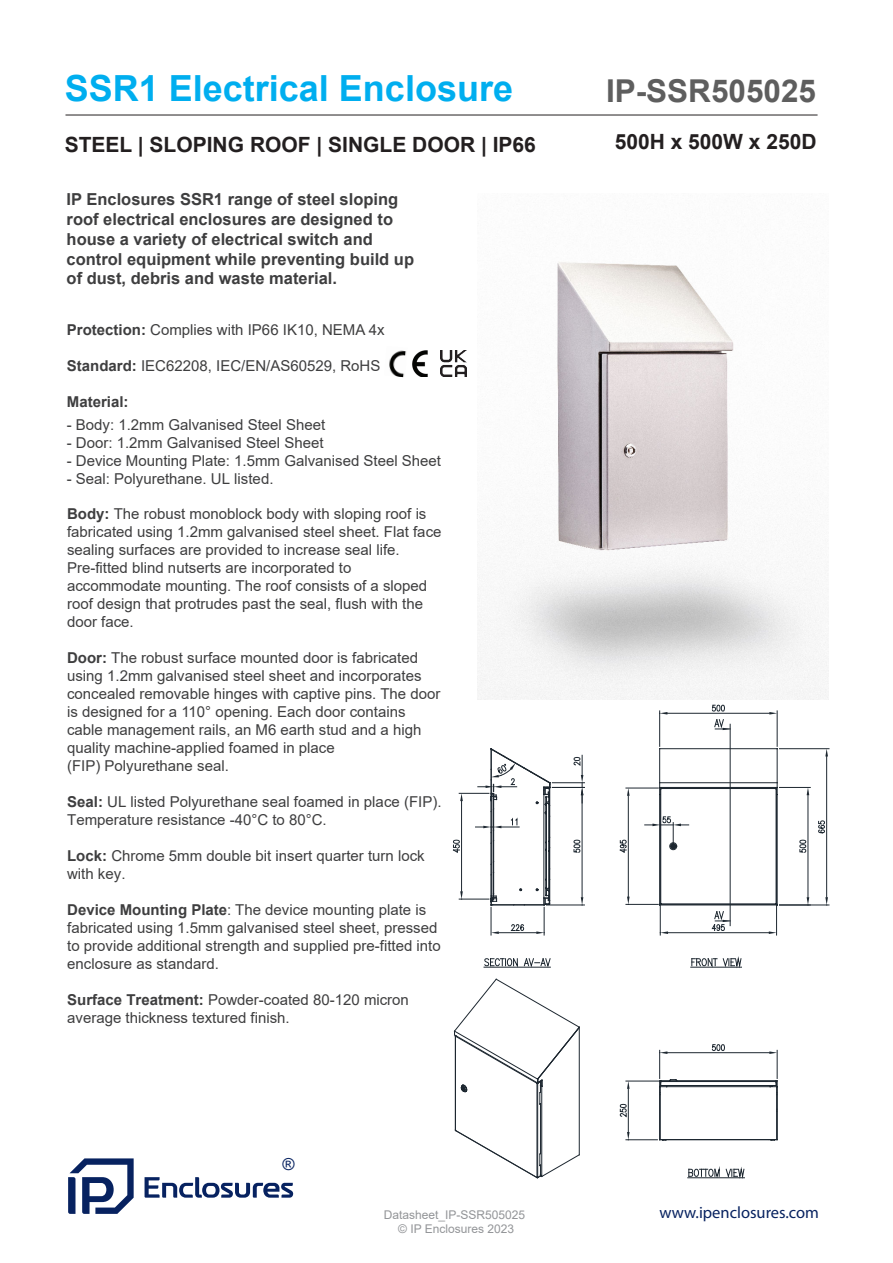
<style>
.page{position:relative;width:893px;height:1263px;background:#fff}
.page>*{position:absolute;margin:0;border:0;box-sizing:border-box;transform-origin:0 0}
.t1{font:700 36px "Arial";color:#00aeef}
.t2{font:700 31.5px "Arial";color:#5e5e5e}
.t3{font:700 21px "Arial";color:#231f20}
.t4{font:700 16.5px/19.8px "Arial";color:#3e3e3f}
.t5{font:16.5px "Myriad Pro";color:#072260}
.t6{font:16.5px "Arial";color:#072260}
.t7{font:15px/18px "Arial";color:#3e3e3f}
.t8{font:700 15px "Arial";color:#3e3e3f}
.t9{font:12px/14.4px "Arial";color:#939598;text-align:center}
.s1{font-weight:700}
</style>
<div class="page">
<img style="left:477px;top:262px;width:351px;height:438px">
<svg style="left:145px;top:1177px;width:148px;height:21px"></svg>
<svg style="left:68px;top:1158px;width:66px;height:56px"></svg>
<img style="left:389px;top:350px;width:18px;height:27px">
<img style="left:412px;top:350px;width:15px;height:26px">
<img style="left:440px;top:351px;width:27px;height:26px">
<hr style="left:484px;top:967px;width:66px;height:1px;background:#1d2730">
<svg style="left:484px;top:958px;width:34px;height:8px"></svg>
<svg style="left:524px;top:958px;width:27px;height:8px"></svg>
<hr style="left:691px;top:967px;width:50px;height:1px;background:#1d2730">
<svg style="left:692px;top:958px;width:50px;height:8px"></svg>
<hr style="left:688px;top:1177px;width:56px;height:1px;background:#1d2730">
<svg style="left:688px;top:1168px;width:57px;height:9px"></svg>
<hr style="left:546px;top:797px;width:1px;height:98px;background:#1d2730">
<hr style="left:491px;top:749px;width:1px;height:156px;background:#1d2730">
<hr style="left:544px;top:794px;width:1px;height:104px;background:#1d2730">
<hr style="left:491px;top:905px;width:53px;height:1px;background:#1d2730">
<hr style="left:491px;top:904px;width:53px;height:1px;background:#1d2730">
<hr style="left:549px;top:851px;width:1px;height:37px;background:#1d2730">
<hr style="left:493px;top:796px;width:1px;height:100px;background:#1d2730">
<hr style="left:499px;top:932px;width:37px;height:1px;background:#1d2730">
<svg style="left:511px;top:924px;width:13px;height:7px"></svg>
<hr style="left:552px;top:782px;width:32px;height:1px;background:#1d2730">
<hr style="left:552px;top:787px;width:32px;height:1px;background:#1d2730">
<hr style="left:546px;top:905px;width:38px;height:1px;background:#1d2730">
<hr style="left:582px;top:795px;width:1px;height:102px;background:#1d2730">
<svg style="left:573px;top:755px;width:10px;height:48px"></svg>
<svg style="left:573px;top:839px;width:8px;height:14px"></svg>
<svg style="left:536px;top:887px;width:14px;height:48px"></svg>
<svg style="left:581px;top:897px;width:2px;height:9px"></svg>
<hr style="left:459px;top:793px;width:30px;height:1px;background:#1d2730">
<hr style="left:459px;top:899px;width:30px;height:1px;background:#1d2730">
<hr style="left:461px;top:801px;width:1px;height:90px;background:#1d2730">
<svg style="left:460px;top:793px;width:3px;height:8px"></svg>
<svg style="left:453px;top:839px;width:7px;height:14px"></svg>
<svg style="left:460px;top:891px;width:3px;height:9px"></svg>
<svg style="left:490px;top:893px;width:9px;height:42px"></svg>
<svg style="left:475px;top:748px;width:76px;height:104px"></svg>
<div style="left:670px;top:843px;width:7px;height:7px;border:1px solid #1d2730;border-radius:50%"></div>
<hr style="left:660px;top:748px;width:117px;height:1px;background:#1d2730">
<hr style="left:660px;top:782px;width:117px;height:1px;background:#1d2730">
<hr style="left:659px;top:749px;width:1px;height:34px;background:#1d2730">
<hr style="left:777px;top:749px;width:1px;height:34px;background:#1d2730">
<hr style="left:660px;top:787px;width:117px;height:1px;background:#1d2730">
<hr style="left:660px;top:905px;width:117px;height:1px;background:#1d2730">
<hr style="left:659px;top:794px;width:1px;height:111px;background:#1d2730">
<hr style="left:777px;top:794px;width:1px;height:111px;background:#1d2730">
<hr style="left:661px;top:788px;width:115px;height:1px;background:#1d2730">
<hr style="left:660px;top:789px;width:1px;height:115px;background:#1d2730">
<hr style="left:661px;top:904px;width:115px;height:1px;background:#1d2730">
<hr style="left:776px;top:789px;width:1px;height:115px;background:#1d2730">
<hr style="left:730px;top:724px;width:1px;height:202px;background:#1d2730">
<svg style="left:714px;top:719px;width:16px;height:11px"></svg>
<hr style="left:777px;top:711px;width:1px;height:35px;background:#1d2730">
<hr style="left:659px;top:711px;width:1px;height:35px;background:#1d2730">
<hr style="left:667px;top:713px;width:102px;height:1px;background:#1d2730">
<svg style="left:769px;top:712px;width:8px;height:2px"></svg>
<svg style="left:712px;top:704px;width:13px;height:8px"></svg>
<svg style="left:660px;top:712px;width:7px;height:2px"></svg>
<hr style="left:779px;top:787px;width:31px;height:1px;background:#1d2730">
<hr style="left:808px;top:795px;width:1px;height:102px;background:#1d2730">
<svg style="left:807px;top:788px;width:2px;height:7px"></svg>
<svg style="left:799px;top:839px;width:7px;height:14px"></svg>
<svg style="left:776px;top:783px;width:2px;height:11px"></svg>
<svg style="left:807px;top:897px;width:2px;height:8px"></svg>
<hr style="left:779px;top:748px;width:50px;height:1px;background:#1d2730">
<hr style="left:779px;top:905px;width:50px;height:1px;background:#1d2730">
<hr style="left:826px;top:756px;width:1px;height:141px;background:#1d2730">
<svg style="left:825px;top:749px;width:3px;height:7px"></svg>
<svg style="left:818px;top:820px;width:7px;height:13px"></svg>
<svg style="left:825px;top:897px;width:3px;height:9px"></svg>
<svg style="left:645px;top:816px;width:44px;height:33px"></svg>
<hr style="left:626px;top:788px;width:32px;height:1px;background:#1d2730">
<hr style="left:626px;top:904px;width:32px;height:1px;background:#1d2730">
<hr style="left:628px;top:796px;width:1px;height:101px;background:#1d2730">
<svg style="left:627px;top:788px;width:3px;height:8px"></svg>
<svg style="left:619px;top:839px;width:8px;height:14px"></svg>
<svg style="left:659px;top:783px;width:3px;height:12px"></svg>
<svg style="left:627px;top:897px;width:3px;height:8px"></svg>
<hr style="left:668px;top:932px;width:101px;height:1px;background:#1d2730">
<svg style="left:712px;top:911px;width:18px;height:20px"></svg>
<svg style="left:769px;top:903px;width:9px;height:32px"></svg>
<svg style="left:660px;top:903px;width:8px;height:32px"></svg>
<hr style="left:541px;top:1086px;width:1px;height:90px;background:#1d2730">
<hr style="left:579px;top:1027px;width:1px;height:128px;background:#1d2730">
<hr style="left:537px;top:1083px;width:1px;height:94px;background:#1d2730">
<hr style="left:540px;top:1104px;width:1px;height:50px;background:#1d2730">
<hr style="left:455px;top:1036px;width:1px;height:94px;background:#1d2730">
<svg style="left:455px;top:1130px;width:124px;height:48px"></svg>
<svg style="left:454px;top:979px;width:126px;height:125px"></svg>
<hr style="left:677px;top:1080px;width:100px;height:1px;background:#1d2730">
<hr style="left:660px;top:1086px;width:117px;height:1px;background:#1d2730">
<hr style="left:777px;top:1087px;width:1px;height:53px;background:#1d2730">
<hr style="left:659px;top:1087px;width:1px;height:53px;background:#1d2730">
<hr style="left:660px;top:1087px;width:1px;height:52px;background:#1d2730">
<hr style="left:660px;top:1139px;width:117px;height:1px;background:#1d2730">
<hr style="left:661px;top:1085px;width:115px;height:1px;background:#1d2730">
<hr style="left:661px;top:1081px;width:115px;height:1px;background:#1d2730">
<hr style="left:667px;top:1052px;width:102px;height:1px;background:#1d2730">
<svg style="left:712px;top:1044px;width:13px;height:7px"></svg>
<svg style="left:769px;top:1050px;width:9px;height:45px"></svg>
<hr style="left:626px;top:1081px;width:33px;height:1px;background:#1d2730">
<hr style="left:626px;top:1139px;width:31px;height:1px;background:#1d2730">
<hr style="left:628px;top:1089px;width:1px;height:43px;background:#1d2730">
<svg style="left:627px;top:1081px;width:3px;height:8px"></svg>
<svg style="left:619px;top:1104px;width:8px;height:13px"></svg>
<svg style="left:659px;top:1050px;width:18px;height:45px"></svg>
<svg style="left:627px;top:1132px;width:3px;height:8px"></svg>
<h1 class="t1" style="left:65px;top:74px;width:450px">SSR1 Electrical Enclosure</h1>
<h3 class="t3" style="left:65px;top:137px;width:473px">STEEL | SLOPING ROOF | SINGLE DOOR | IP66</h3>
<p class="t4" style="left:67px;top:191px;width:349px">IP Enclosures SSR1 range of steel sloping roof electrical enclosures are designed to house a variety of electrical switch and control equipment while preventing build up of dust, debris and waste material.</p>
<p class="t7" style="left:67px;top:322px;width:319px"><span class="s1">Protection:</span> Complies with IP66 IK10, NEMA 4x</p>
<p class="t7" style="left:67px;top:358px;width:315px"><span class="s1">Standard:</span> IEC62208, IEC/EN/AS60529, RoHS</p>
<p class="t8" style="left:67px;top:396px;width:63px">Material:</p>
<p class="t7" style="left:67px;top:417px;width:260px">- Body: 1.2mm Galvanised Steel Sheet</p>
<p class="t7" style="left:67px;top:435px;width:258px">- Door: 1.2mm Galvanised Steel Sheet</p>
<p class="t7" style="left:67px;top:453px;width:376px">- Device Mounting Plate: 1.5mm Galvanised Steel Sheet</p>
<p class="t7" style="left:67px;top:471px;width:208px">- Seal: Polyurethane. UL listed.</p>
<p class="t7" style="left:67px;top:506px;width:376px"><span class="s1">Body:</span> The robust monoblock body with sloping roof is fabricated using 1.2mm galvanised steel sheet. Flat face sealing surfaces are provided to increase seal life.<br>Pre-fitted blind nutserts are incorporated to accommodate mounting. The roof consists of a sloped roof design that protrudes past the seal, flush with the door face.</p>
<p class="t7" style="left:67px;top:650px;width:375px"><span class="s1">Door:</span> The robust surface mounted door is fabricated using 1.2mm galvanised steel sheet and incorporates concealed removable hinges with captive pins. The door is designed for a 110° opening. Each door contains cable management rails, an M6 earth stud and a high quality machine-applied foamed in place<br>(FIP) Polyurethane seal.</p>
<p class="t7" style="left:67px;top:794px;width:376px"><span class="s1">Seal:</span> UL listed Polyurethane seal foamed in place (FIP).<br>Temperature resistance -40°C to 80°C.</p>
<p class="t7" style="left:67px;top:848px;width:359px"><span class="s1">Lock:</span> Chrome 5mm double bit insert quarter turn lock with key.</p>
<p class="t7" style="left:67px;top:902px;width:375px"><span class="s1">Device Mounting Plate</span>: The device mounting plate is fabricated using 1.5mm galvanised steel sheet, pressed to provide additional strength and supplied pre-fitted into enclosure as standard.</p>
<p class="t7" style="left:67px;top:992px;width:343px"><span class="s1">Surface Treatment:</span> Powder-coated 80-120 micron average thickness textured finish.</p>
<p class="t6" style="left:283px;top:1158px;width:14px">®</p>
<p class="t9" style="left:384px;top:1208px;width:143px">Datasheet_IP-SSR505025 © IP Enclosures 2023</p>
<h2 class="t2" style="left:606px;top:79px;width:212px">IP-SSR505025</h2>
<h3 class="t3" style="left:615px;top:127px;width:203px">500H x 500W x 250D</h3>
<p class="t5" style="left:659px;top:1207px;width:161px">www.ipenclosures.com</p>
</div>
